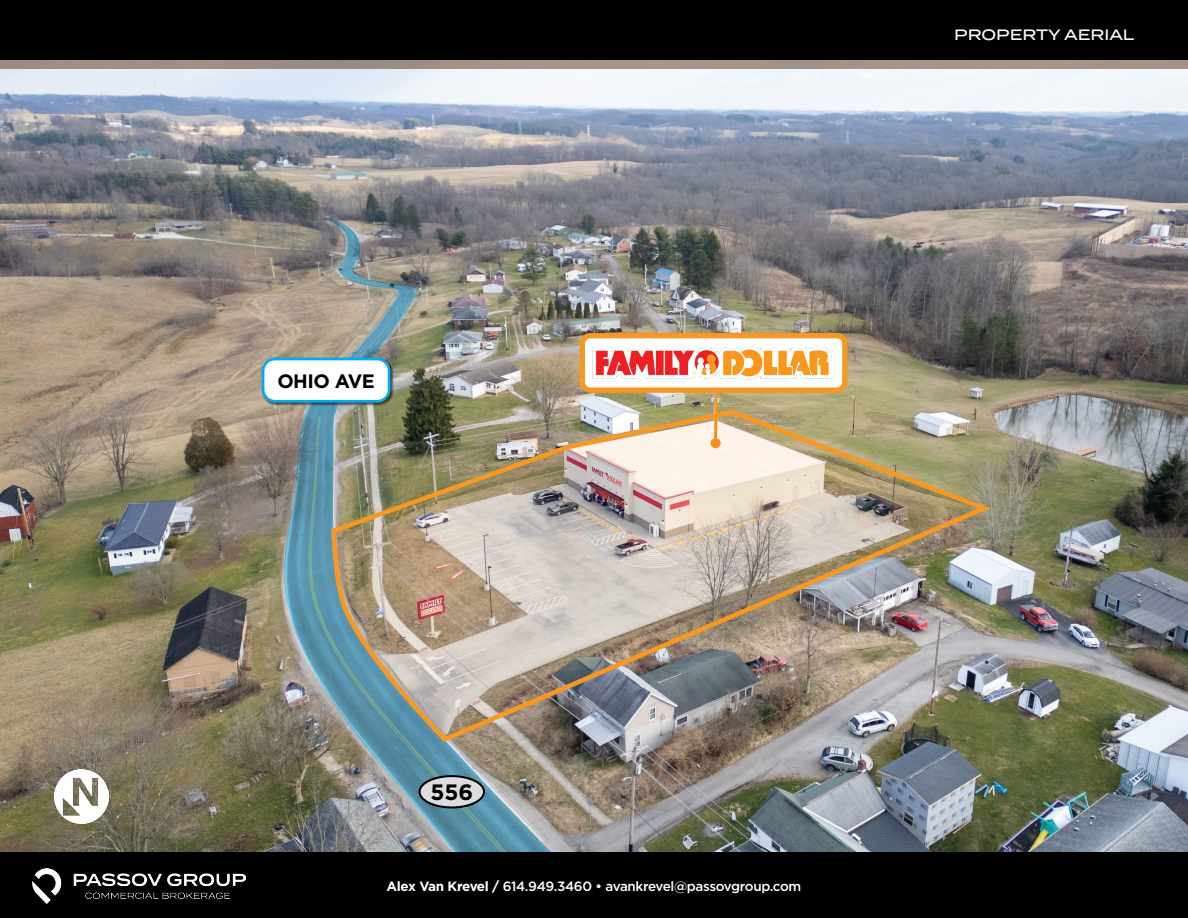
<style>
.page{position:relative;width:1188px;height:918px;background:#fff}
.page>*{position:absolute;margin:0;border:0;box-sizing:border-box;transform-origin:0 0}
.t1{font:700 22.2px "Gotham";color:#000}
.t2{font:700 19.35px "Gotham";letter-spacing:-.025em;color:#000}
.t3{font:500 15px "Termina";color:#fff}
.t4{font:500 13.5px "Gotham";letter-spacing:-.025em;color:#fff}
.s1{font-weight:700}
</style>
<div class="page">
<img style="left:0;top:69px;width:1188px;height:783px">
<img style="left:284px;top:218px;width:270px;height:634px">
<svg style="left:0;top:69px;width:21px;height:50px"></svg>
<div style="left:582px;top:336px;width:263px;height:54px;background:#fff;border-radius:8px"></div>
<div style="left:580px;top:333px;width:267px;height:60px;border:5px solid #f69822;border-radius:8px"></div>
<img style="left:592px;top:346px;width:243px;height:34px">
<svg style="left:419px;top:775px;width:66px;height:33px;background:#a3afb4"></svg>
<img style="left:261px;top:356px;width:135px;height:52px">
<div style="left:263px;top:359px;width:126px;height:42px;background:#fff;border-radius:12px"></div>
<div style="left:262px;top:358px;width:128px;height:45px;border:3px solid #00aeef;border-radius:12px"></div>
<svg style="left:712px;top:387px;width:8px;height:20px"></svg>
<img style="left:329px;top:407px;width:668px;height:339px">
<img style="left:54px;top:770px;width:54px;height:54px">
<div style="left:0;top:852px;width:1188px;height:66px;background:#000"></div>
<div style="left:0;top:5px;width:1188px;height:64px;background:#a39387"></div>
<div style="left:0;top:0;width:1188px;height:60px;background:#000"></div>
<img style="left:33px;top:869px;width:212px;height:35px">
<h2 class="t2" style="left:277px;top:368px;width:99px">OHIO AVE</h2>
<p class="t3" style="left:954px;top:23px;width:182px">PROPERTY AERIAL</p>
<h1 class="t1" style="left:430px;top:777px;width:44px">556</h1>
<p class="t4" style="left:387px;top:877px;width:416px"><span class="s1">Alex Van Krevel /</span> 614.949.3460 • avankrevel@passovgroup.com</p>
</div>
